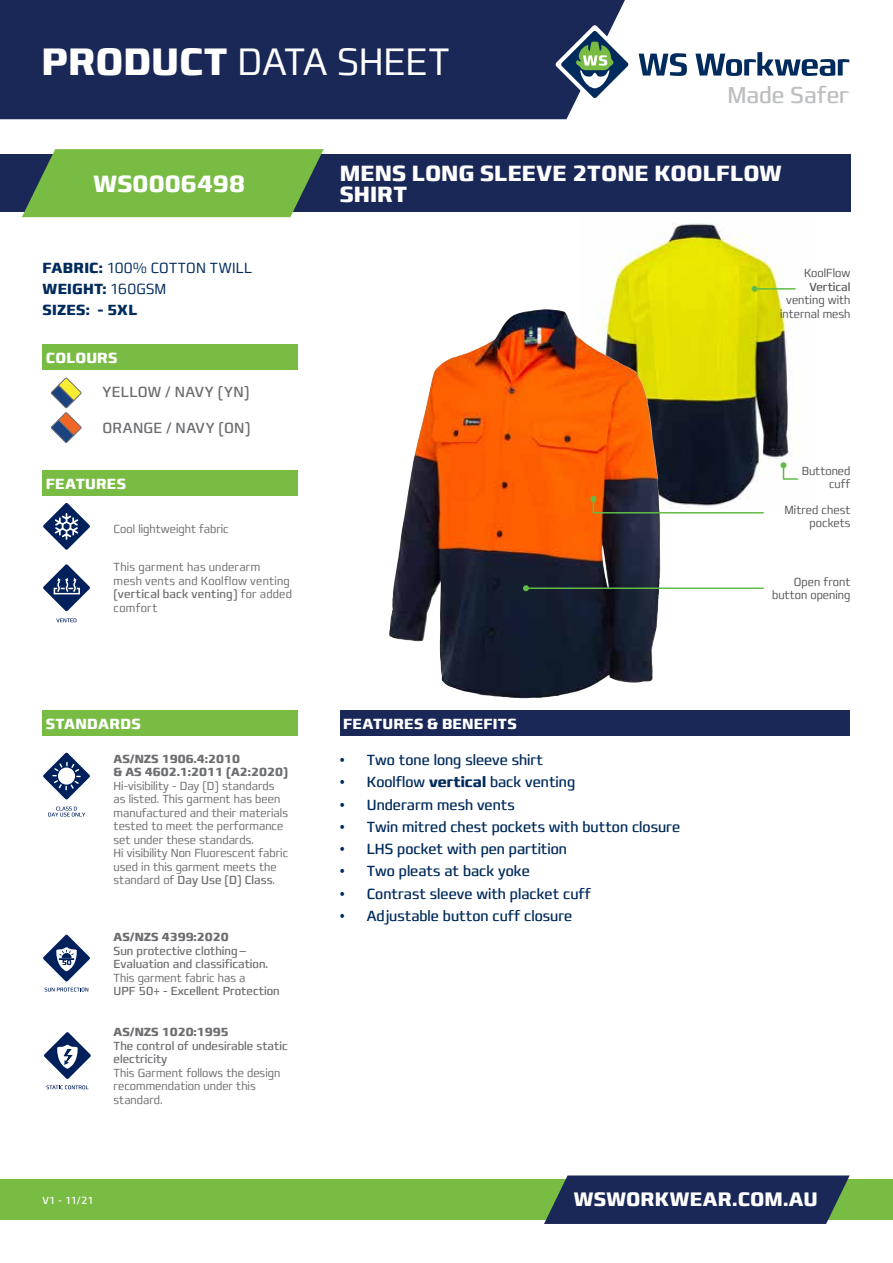
<style>
.page{position:relative;width:893px;height:1263px;background:#fff}
.page>*{position:absolute;margin:0;border:0;box-sizing:border-box;transform-origin:0 0}
.t1{font:300 condensed 39px "Francker Std";color:#fff}
.t2{font:700 condensed 24px "Francker Std";letter-spacing:.005em;color:#fff}
.t3{font:condensed 23.4px "Francker Std";color:#bcbec0}
.t4{font:700 condensed 22.5px/21px "Francker Std";color:#fff}
.t5{font:700 condensed 19.95px "Francker Std";letter-spacing:.01em;color:#fff}
.t6{font:condensed 15px "Francker Std";color:#002b5c}
.t7{font:700 condensed 15px/21px "Francker Std";letter-spacing:.015em;color:#002b5c}
.t8{font:700 condensed 15px "Francker Std";letter-spacing:.015em;color:#fff}
.t9{font:condensed 15px "Francker Std";letter-spacing:.02em;color:#6d6e71}
.t10{font:300 condensed 12px/13.5px "Francker Std";color:#6d6e71}
.t11{font:condensed 12px/13.5px "Francker Std";color:#6d6e71}
.t12{font:300 condensed 12px/13.5px "Francker Std";letter-spacing:.02em;color:#6d6e71}
.t13{font:300 condensed 12px/13.5px "Francker Std";color:#58595b;text-align:right}
.t14{font:700 condensed 12px/13.5px "Francker Std";color:#6d6e71}
.t15{font:condensed 12px "Francker Std";color:#58595b}
.t16{font:condensed 10.5px "Francker Std";color:#fff}
.s1{font-weight:700}
.s2{font-weight:300}
.s3{font-weight:400}
</style>
<div class="page">
<div style="left:0;top:154px;width:850px;height:58px;background:#1a2857"></div>
<svg style="left:22px;top:149px;width:302px;height:68px;background:#72af48"></svg>
<div style="left:0;top:0;width:625px;height:119px;background:#1a2857"></div>
<div style="left:43px;top:710px;width:255px;height:26px;background:#79bc43"></div>
<div style="left:43px;top:470px;width:255px;height:26px;background:#79bc43"></div>
<div style="left:43px;top:344px;width:255px;height:26px;background:#79bc43"></div>
<svg style="left:555px;top:25px;width:132px;height:79px"></svg>
<svg style="left:695px;top:52px;width:154px;height:24px"></svg>
<div style="left:340px;top:710px;width:509px;height:26px;background:#1a2857"></div>
<div style="left:0;top:1179px;width:893px;height:41px;background:#79bc43"></div>
<svg style="left:544px;top:1175px;width:306px;height:49px;background:#253659"></svg>
<img style="left:599px;top:223px;width:191px;height:273px">
<svg style="left:43px;top:503px;width:47px;height:47px"></svg>
<svg style="left:56px;top:618px;width:20px;height:4px"></svg>
<svg style="left:43px;top:564px;width:47px;height:47px"></svg>
<svg style="left:43px;top:753px;width:47px;height:47px"></svg>
<svg style="left:48px;top:807px;width:37px;height:9px"></svg>
<svg style="left:43px;top:935px;width:47px;height:56px"></svg>
<img style="left:389px;top:310px;width:272px;height:388px">
<hr style="left:526px;top:587px;width:238px;height:2px;background:#62bb46">
<svg style="left:523px;top:585px;width:6px;height:6px"></svg>
<hr style="left:755px;top:288px;width:41px;height:2px;background:#62bb46">
<svg style="left:752px;top:286px;width:6px;height:6px"></svg>
<svg style="left:590px;top:496px;width:174px;height:18px"></svg>
<svg style="left:51px;top:377px;width:31px;height:66px"></svg>
<svg style="left:46px;top:1085px;width:42px;height:4px"></svg>
<svg style="left:44px;top:1032px;width:47px;height:47px"></svg>
<svg style="left:780px;top:462px;width:19px;height:18px"></svg>
<h1 class="t1" style="left:41px;top:38px;width:410px"><span class="s1">PRODUCT</span> DATA SHEET</h1>
<h3 class="t3" style="left:727px;top:81px;width:123px">Made Safer</h3>
<h2 class="t2" style="left:93px;top:169px;width:153px">WS0006498</h2>
<h3 class="t4" style="left:340px;top:163px;width:444px">MENS LONG SLEEVE 2TONE KOOLFLOW<br>SHIRT</h3>
<p class="t7" style="left:43px;top:257px;width:211px">FABRIC: <span class="s2">100% COTTON TWILL<br></span>WEIGHT: <span class="s2">160GSM<br></span>SIZES: - 5XL</p>
<p class="t8" style="left:46px;top:348px;width:73px">COLOURS</p>
<p class="t9" style="left:103px;top:383px;width:149px">YELLOW / NAVY (YN)</p>
<p class="t9" style="left:103px;top:419px;width:149px">ORANGE / NAVY (ON)</p>
<p class="t8" style="left:46px;top:474px;width:82px">FEATURES</p>
<p class="t10" style="left:114px;top:522px;width:117px">Cool lightweight fabric</p>
<p class="t12" style="left:114px;top:560px;width:180px">This garment has underarm<br>mesh vents and Koolflow venting <span class="s3">(vertical back venting)</span> for added comfort</p>
<p class="t8" style="left:46px;top:714px;width:96px">STANDARDS</p>
<p class="t8" style="left:343px;top:714px;width:175px">FEATURES &amp; BENEFITS</p>
<p class="t14" style="left:114px;top:752px;width:176px">AS/NZS 1906.4:2010<br>&amp; AS 4602.1:2011 (A2:2020)</p>
<p class="t10" style="left:114px;top:779px;width:176px">Hi-visibility - Day (D) standards as listed. This garment has been manufactured and their materials tested to meet the performance set under these standards.<br>Hi visibility Non Fluorescent fabric used in this garment meets the standard of <span class="s3">Day Use (D) Class</span>.</p>
<p class="t14" style="left:114px;top:930px;width:117px">AS/NZS 4399:2020</p>
<p class="t11" style="left:114px;top:943px;width:156px">Sun protective clothing—<br>Evaluation and classification.</p>
<p class="t10" style="left:114px;top:970px;width:133px">This garment fabric has a</p>
<p class="t11" style="left:114px;top:984px;width:168px">UPF 50+ - Excellent Protection</p>
<p class="t14" style="left:114px;top:1025px;width:117px">AS/NZS 1020:1995</p>
<p class="t11" style="left:114px;top:1038px;width:176px">The control of undesirable static electricity</p>
<p class="t10" style="left:114px;top:1065px;width:168px">This Garment follows the design recommendation under this standard.</p>
<p class="t6" style="left:340px;top:751px;width:205px">• Two tone long sleeve shirt</p>
<p class="t6" style="left:340px;top:773px;width:237px">• Koolflow <span class="s1">vertical</span> back venting</p>
<p class="t6" style="left:340px;top:795px;width:177px">• Underarm mesh vents</p>
<p class="t6" style="left:340px;top:818px;width:342px">• Twin mitred chest pockets with button closure</p>
<p class="t6" style="left:340px;top:840px;width:229px">• LHS pocket with pen partition</p>
<p class="t6" style="left:340px;top:862px;width:192px">• Two pleats at back yoke</p>
<p class="t6" style="left:340px;top:884px;width:253px">• Contrast sleeve with placket cuff</p>
<p class="t6" style="left:340px;top:907px;width:234px">• Adjustable button cuff closure</p>
<p class="t13" style="left:804px;top:266px;width:48px">KoolFlow</p>
<p class="t15" style="left:809px;top:279px;width:43px">Vertical</p>
<p class="t13" style="left:780px;top:293px;width:72px;text-align:center">venting with internal mesh</p>
<p class="t13" style="left:802px;top:464px;width:50px">Buttoned cuff</p>
<p class="t13" style="left:784px;top:503px;width:67px">Mitred chest pockets</p>
<p class="t13" style="left:772px;top:574px;width:80px">Open front button opening</p>
<p class="t16" style="left:43px;top:1194px;width:53px">V1 - 11/21</p>
<h3 class="t5" style="left:574px;top:1187px;width:246px">WSWORKWEAR.COM.AU</h3>
</div>
